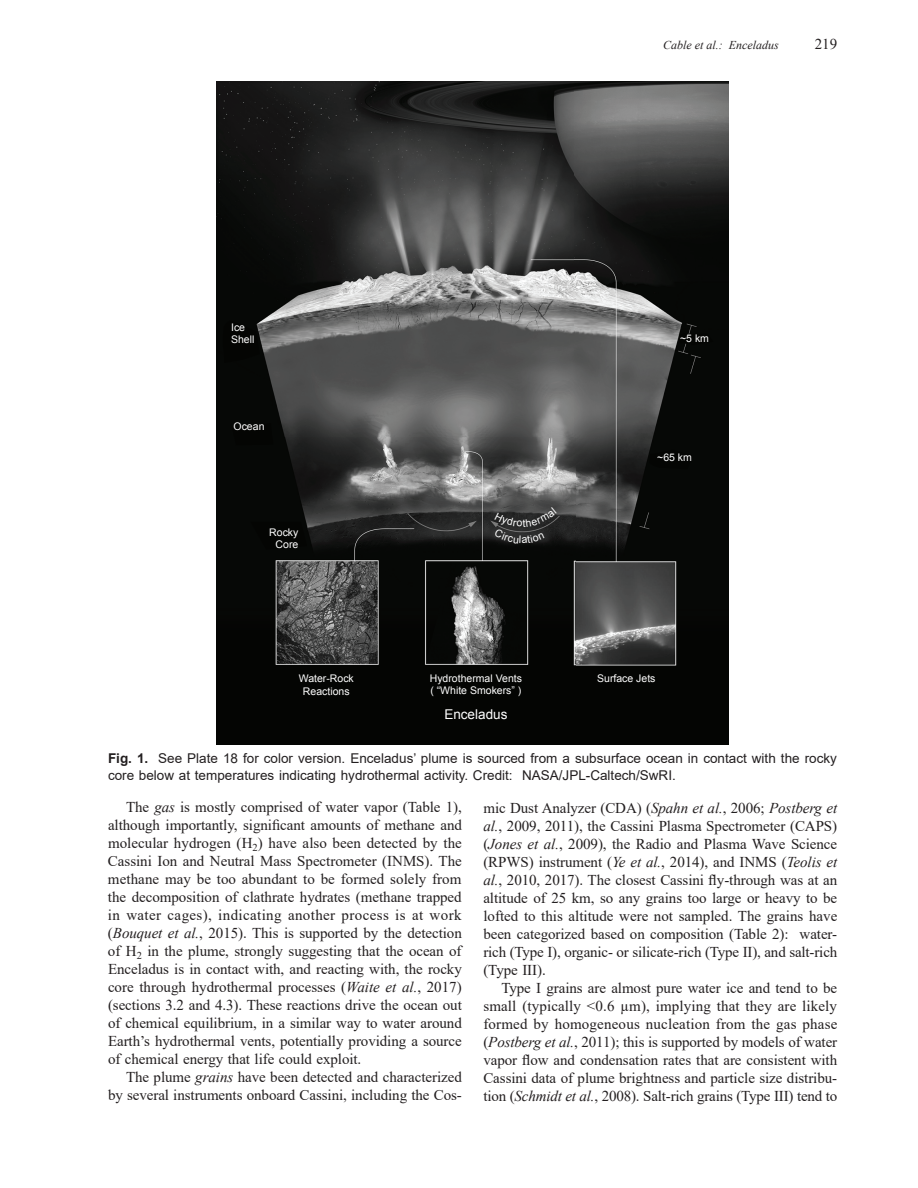
<style>
.page{position:relative;width:918px;height:1188px;background:#fff}
.page>*{position:absolute;margin:0;border:0;box-sizing:border-box;transform-origin:0 0}
.t1{font:15px/18px "Times New Roman";letter-spacing:-.005em;color:#231f20;text-align:justify}
.t2{font:13.5px/16.5px "Arial";color:#231f20}
.t3{font:13.5px "Arial";color:#fff}
.t4{font:italic 12px "Times New Roman";color:#231f20}
.t5{font:10.5px/12.6px "Arial";color:#fff;text-align:center}
.s1{font-weight:700}
.s2{font-style:italic}
</style>
<div class="page">
<img style="left:216px;top:81px;width:513px;height:664px">
<svg style="left:494px;top:507px;width:63px;height:37px;background:#2e2e2e"></svg>
<p class="t4" style="left:663px;top:37px;width:117px">Cable et al.: Enceladus</p>
<p class="t1" style="left:815px;top:34px;width:24px">219</p>
<p class="t5" style="left:231px;top:321px;width:25px;text-align:left">Ice<br>Shell</p>
<p class="t5" style="left:234px;top:420px;width:32px">Ocean</p>
<p class="t5" style="left:269px;top:526px;width:31px;text-align:right">Rocky<br>Core</p>
<p class="t5" style="left:299px;top:672px;width:57px">Water-Rock<br>Reactions</p>
<p class="t5" style="left:680px;top:333px;width:30px">~5 km</p>
<p class="t5" style="left:657px;top:451px;width:36px">~65 km</p>
<p class="t5" style="left:430px;top:672px;width:94px">Hydrothermal Vents</p>
<p class="t5" style="left:597px;top:672px;width:60px">Surface Jets</p>
<p class="t5" style="left:430px;top:685px;width:93px">( “White Smokers” )</p>
<p class="t3" style="left:444px;top:705px;width:65px">Enceladus</p>
<p class="t2" style="left:108px;top:750px;width:730px"><span class="s1">Fig. 1.</span> See Plate 18 for color version. Enceladus’ plume is sourced from a subsurface ocean in contact with the rocky core below at temperatures indicating hydrothermal activity. Credit: NASA/JPL-Caltech/SwRI.</p>
<p class="t1" style="left:108px;top:797px;width:355px;text-indent:18px">The <span class="s2">gas</span> is mostly comprised of water vapor (Table 1), although importantly, significant amounts of methane and molecular hydrogen (H<sub>2</sub>) have also been detected by the Cassini Ion and Neutral Mass Spectrometer (INMS). The methane may be too abundant to be formed solely from the decomposition of clathrate hydrates (methane trapped in water cages), indicating another process is at work (<span class="s2">Bouquet et al.</span>, 2015). This is supported by the detection of H<sub>2</sub> in the plume, strongly suggesting that the ocean of Enceladus is in contact with, and reacting with, the rocky core through hydrothermal processes (<span class="s2">Waite et al.</span>, 2017) (sections 3.2 and 4.3). These reactions drive the ocean out of chemical equilibrium, in a similar way to water around Earth’s hydrothermal vents, potentially providing a source of chemical energy that life could exploit.</p>
<p class="t1" style="left:108px;top:1067px;width:355px;text-align:right">The plume <span class="s2">grains</span> have been detected and characterized by several instruments onboard Cassini, including the Cos-</p>
<p class="t1" style="left:483px;top:798px;width:356px">mic Dust Analyzer (CDA) (<span class="s2">Spahn et al.</span>, 2006; <span class="s2">Postberg et al.</span>, 2009, 2011), the Cassini Plasma Spectrometer (CAPS) (<span class="s2">Jones et al.</span>, 2009), the Radio and Plasma Wave Science (RPWS) instrument (<span class="s2">Ye et al.</span>, 2014), and INMS (<span class="s2">Teolis et al.</span>, 2010, 2017). The closest Cassini fly-through was at an altitude of 25 km, so any grains too large or heavy to be lofted to this altitude were not sampled. The grains have been categorized based on composition (Table 2): water&shy;rich (Type I), organic- or silicate-rich (Type II), and salt-rich (Type III).</p>
<p class="t1" style="left:483px;top:978px;width:356px;text-indent:18px">Type I grains are almost pure water ice and tend to be small (typically &lt;0.6 µm), implying that they are likely formed by homogeneous nucleation from the gas phase (<span class="s2">Postberg et al.</span>, 2011); this is supported by models of water vapor flow and condensation rates that are consistent with Cassini data of plume brightness and particle size distribu&shy;tion (<span class="s2">Schmidt et al.</span>, 2008). Salt-rich grains (Type III) tend to</p>
</div>
